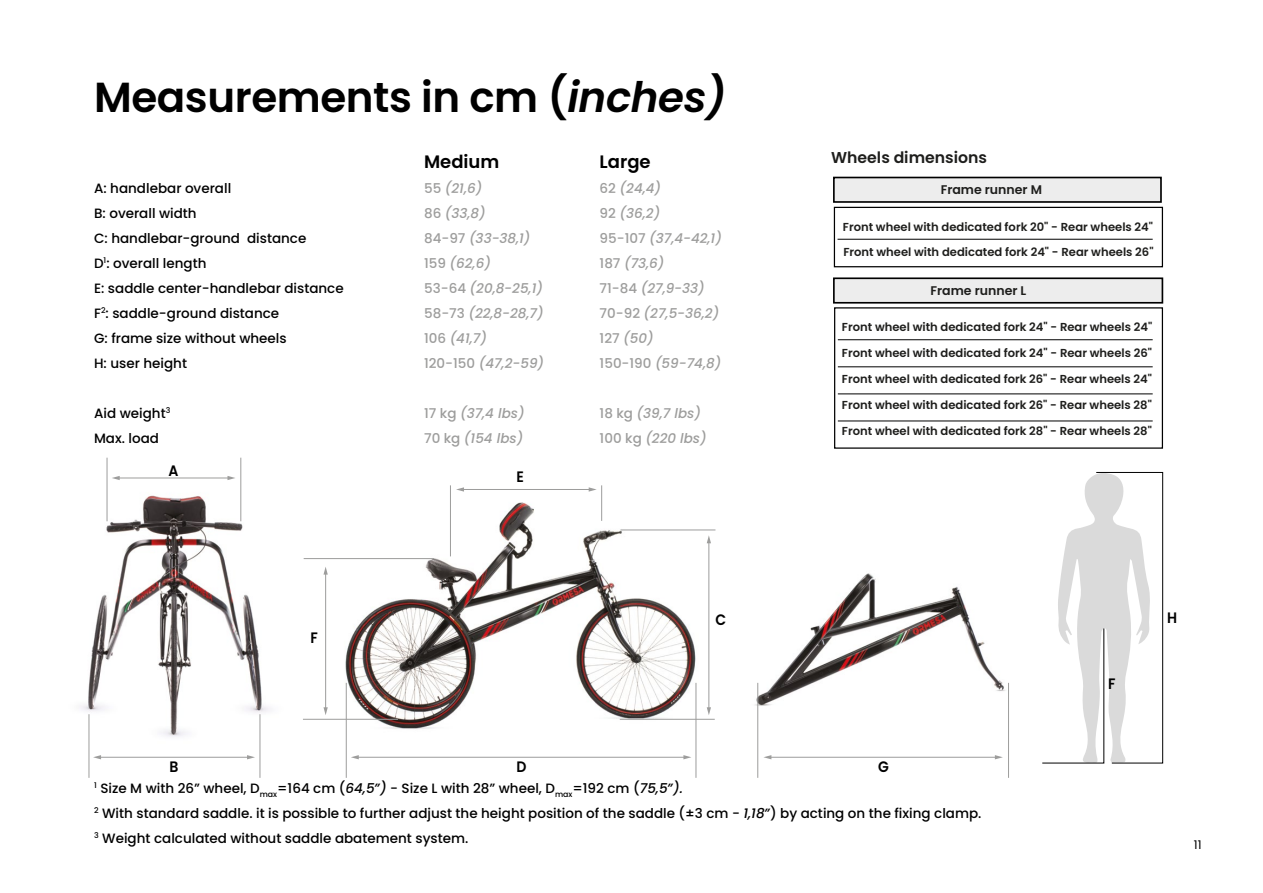
<style>
.page{position:relative;width:1263px;height:893px;background:#fff}
.page>*{position:absolute;margin:0;border:0;box-sizing:border-box;transform-origin:0 0}
.t1{font:600 42px "Poppins";letter-spacing:-.01em;color:#000}
.t2{font:600 18px "Poppins";color:#000}
.t3{font:600 15.75px "Poppins";color:#1e1e1c}
.t4{font:600 15.15px "Poppins";color:#000;scale:.92 1}
.t5{font:500 13.5px/25px "Poppins";color:#000}
.t6{font:italic 500 13.5px "Poppins";color:#9d9d9c}
.t7{font:600 12.6px "Poppins";color:#1e1e1c}
.t8{font:12px "Poppins";color:#000}
.t9{font:600 11.55px "Poppins";color:#1e1e1c}
.s1{font-style:italic}
.s2{font-style:normal}
</style>
<div class="page">
<img style="left:80px;top:476px;width:225px;height:286px">
<svg style="left:1042px;top:472px;width:122px;height:292px"></svg>
<hr style="left:107px;top:458px;width:1px;height:63px;background:#9d9d9c">
<hr style="left:240px;top:458px;width:1px;height:63px;background:#9d9d9c">
<hr style="left:118px;top:478px;width:111px;height:1px;background:#9d9d9c">
<svg style="left:227px;top:476px;width:8px;height:4px"></svg>
<svg style="left:112px;top:476px;width:8px;height:4px"></svg>
<hr style="left:89px;top:714px;width:1px;height:64px;background:#9d9d9c">
<hr style="left:260px;top:714px;width:1px;height:64px;background:#9d9d9c">
<hr style="left:100px;top:757px;width:148px;height:1px;background:#9d9d9c">
<svg style="left:247px;top:755px;width:8px;height:4px"></svg>
<svg style="left:93px;top:755px;width:8px;height:4px"></svg>
<img style="left:327px;top:485px;width:382px;height:259px">
<img style="left:755px;top:573px;width:254px;height:146px">
<hr style="left:696px;top:683px;width:1px;height:95px;background:#9d9d9c">
<hr style="left:346px;top:683px;width:1px;height:95px;background:#9d9d9c">
<hr style="left:620px;top:719px;width:95px;height:1px;background:#9d9d9c">
<hr style="left:620px;top:530px;width:95px;height:1px;background:#9d9d9c">
<hr style="left:357px;top:757px;width:328px;height:1px;background:#9d9d9c">
<svg style="left:683px;top:755px;width:8px;height:4px"></svg>
<svg style="left:351px;top:755px;width:8px;height:4px"></svg>
<hr style="left:1008px;top:683px;width:1px;height:95px;background:#9d9d9c">
<hr style="left:757px;top:683px;width:1px;height:95px;background:#9d9d9c">
<hr style="left:770px;top:757px;width:226px;height:1px;background:#9d9d9c">
<svg style="left:995px;top:755px;width:8px;height:4px"></svg>
<svg style="left:764px;top:755px;width:7px;height:4px"></svg>
<hr style="left:463px;top:489px;width:127px;height:1px;background:#9d9d9c">
<svg style="left:589px;top:487px;width:8px;height:5px"></svg>
<svg style="left:456px;top:487px;width:8px;height:5px"></svg>
<hr style="left:708px;top:542px;width:1px;height:167px;background:#9d9d9c">
<svg style="left:707px;top:535px;width:4px;height:8px"></svg>
<svg style="left:707px;top:707px;width:4px;height:8px"></svg>
<hr style="left:303px;top:719px;width:95px;height:1px;background:#9d9d9c">
<hr style="left:304px;top:558px;width:130px;height:1px;background:#9d9d9c">
<hr style="left:325px;top:573px;width:1px;height:136px;background:#9d9d9c">
<svg style="left:323px;top:567px;width:5px;height:8px"></svg>
<svg style="left:323px;top:707px;width:5px;height:8px"></svg>
<hr style="left:601px;top:485px;width:1px;height:36px;background:#9d9d9c">
<hr style="left:450px;top:485px;width:1px;height:71px;background:#9d9d9c">
<div style="left:834px;top:278px;width:328px;height:25px;background:#ededed"></div>
<div style="left:833px;top:277px;width:330px;height:27px;border:2px solid #000"></div>
<div style="left:834px;top:177px;width:327px;height:25px;background:#ededed"></div>
<div style="left:833px;top:177px;width:329px;height:26px;border:2px solid #000"></div>
<div style="left:834px;top:307px;width:329px;height:142px;border:1px solid #000"></div>
<hr style="left:838px;top:339px;width:315px;height:1px;background:#000">
<hr style="left:838px;top:367px;width:315px;height:1px;background:#000">
<hr style="left:838px;top:394px;width:315px;height:1px;background:#000">
<hr style="left:838px;top:421px;width:315px;height:1px;background:#000">
<div style="left:834px;top:207px;width:329px;height:60px;border:1px solid #000"></div>
<hr style="left:837px;top:239px;width:316px;height:1px;background:#000">
<h1 class="t1" style="left:94px;top:73px;width:634px">Measurements in cm (<span class="s1">inches)</span></h1>
<h2 class="t2" style="left:424px;top:151px;width:77px">Medium</h2>
<h2 class="t2" style="left:600px;top:151px;width:53px">Large</h2>
<p class="t5" style="left:94px;top:176px;width:139px">A: handlebar overall</p>
<p class="t6" style="left:424px;top:180px;width:60px"><span class="s2">55</span> (21,6)</p>
<p class="t6" style="left:600px;top:180px;width:63px"><span class="s2">62</span> (24,4)</p>
<p class="t5" style="left:94px;top:201px;width:104px">B: overall width</p>
<p class="t6" style="left:424px;top:205px;width:63px"><span class="s2">86</span> (33,8)</p>
<p class="t6" style="left:600px;top:205px;width:62px"><span class="s2">92</span> (36,2)</p>
<p class="t5" style="left:94px;top:226px;width:214px">C: handlebar-ground distance</p>
<p class="t6" style="left:424px;top:230px;width:108px"><span class="s2">84-97</span> (33-38,1)</p>
<p class="t6" style="left:600px;top:230px;width:124px"><span class="s2">95-107</span> (37,4-42,1)</p>
<p class="t5" style="left:94px;top:251px;width:114px">D<sup>1</sup>: overall length</p>
<p class="t6" style="left:424px;top:255px;width:68px"><span class="s2">159</span> (62,6)</p>
<p class="t6" style="left:600px;top:255px;width:66px"><span class="s2">187</span> (73,6)</p>
<p class="t5" style="left:94px;top:276px;width:251px">E: saddle center-handlebar distance</p>
<p class="t6" style="left:424px;top:280px;width:120px"><span class="s2">53-64</span> (20,8-25,1)</p>
<p class="t6" style="left:600px;top:280px;width:107px"><span class="s2">71-84</span> (27,9-33)</p>
<p class="t5" style="left:94px;top:301px;width:187px">F<sup>2</sup>: saddle-ground distance</p>
<p class="t6" style="left:424px;top:305px;width:121px"><span class="s2">58-73</span> (22,8-28,7)</p>
<p class="t6" style="left:600px;top:305px;width:121px"><span class="s2">70-92</span> (27,5-36,2)</p>
<p class="t5" style="left:94px;top:326px;width:194px">G: frame size without wheels</p>
<p class="t6" style="left:424px;top:330px;width:64px"><span class="s2">106</span> (41,7)</p>
<p class="t6" style="left:600px;top:330px;width:56px"><span class="s2">127</span> (50)</p>
<p class="t5" style="left:94px;top:351px;width:94px">H: user height</p>
<p class="t6" style="left:424px;top:355px;width:122px"><span class="s2">120-150</span> (47,2-59)</p>
<p class="t6" style="left:600px;top:355px;width:123px"><span class="s2">150-190</span> (59-74,8)</p>
<p class="t5" style="left:94px;top:401px;width:78px">Aid weight<sup>3</sup></p>
<p class="t6" style="left:424px;top:405px;width:102px"><span class="s2">17 kg</span> (37,4 lbs)</p>
<p class="t6" style="left:600px;top:405px;width:103px"><span class="s2">18 kg</span> (39,7 lbs)</p>
<p class="t5" style="left:94px;top:426px;width:67px">Max. load</p>
<p class="t6" style="left:424px;top:430px;width:101px"><span class="s2">70 kg</span> (154 lbs)</p>
<p class="t6" style="left:600px;top:430px;width:109px"><span class="s2">100 kg</span> (220 lbs)</p>
<p class="t4" style="left:169px;top:462px;width:12px">A</p>
<p class="t4" style="left:517px;top:468px;width:10px">E</p>
<p class="t3" style="left:831px;top:149px;width:157px">Wheels dimensions</p>
<p class="t7" style="left:941px;top:182px;width:103px">Frame runner M</p>
<p class="t9" style="left:843px;top:220px;width:312px">Front wheel with dedicated fork 20" - Rear wheels 24"</p>
<p class="t9" style="left:843px;top:246px;width:312px">Front wheel with dedicated fork 24" - Rear wheels 26"</p>
<p class="t7" style="left:930px;top:283px;width:97px">Frame runner L</p>
<p class="t9" style="left:842px;top:320px;width:312px">Front wheel with dedicated fork 24" - Rear wheels 24"</p>
<p class="t9" style="left:842px;top:346px;width:312px">Front wheel with dedicated fork 24" - Rear wheels 26"</p>
<p class="t9" style="left:842px;top:372px;width:312px">Front wheel with dedicated fork 26" - Rear wheels 24"</p>
<p class="t9" style="left:842px;top:398px;width:311px">Front wheel with dedicated fork 26" - Rear wheels 28"</p>
<p class="t9" style="left:842px;top:424px;width:311px">Front wheel with dedicated fork 28" - Rear wheels 28"</p>
<p class="t4" style="left:311px;top:629px;width:10px">F</p>
<p class="t4" style="left:170px;top:757px;width:11px">B</p>
<p class="t4" style="left:517px;top:757px;width:12px">D</p>
<p class="t4" style="left:715px;top:611px;width:13px">C</p>
<p class="t4" style="left:878px;top:757px;width:13px">G</p>
<p class="t5" style="left:94px;top:776px;width:889px"><sup>1</sup> Size M with 26” wheel, D<sub>max</sub>=164 cm (<span class="s1">64,5”)</span> - Size L with 28” wheel, D<sub>max</sub>=192 cm (<span class="s1">75,5”).<br></span><sup>2</sup> With standard saddle. it is possible to further adjust the height position of the saddle (±3 cm - <span class="s1">1,18”</span>) by acting on the fixing clamp.<br><sup>3</sup> Weight calculated without saddle abatement system.</p>
<p class="t4" style="left:1108px;top:675px;width:10px">F</p>
<p class="t4" style="left:1167px;top:609px;width:12px">H</p>
<p class="t8" style="left:1194px;top:838px;width:9px">11</p>
</div>
